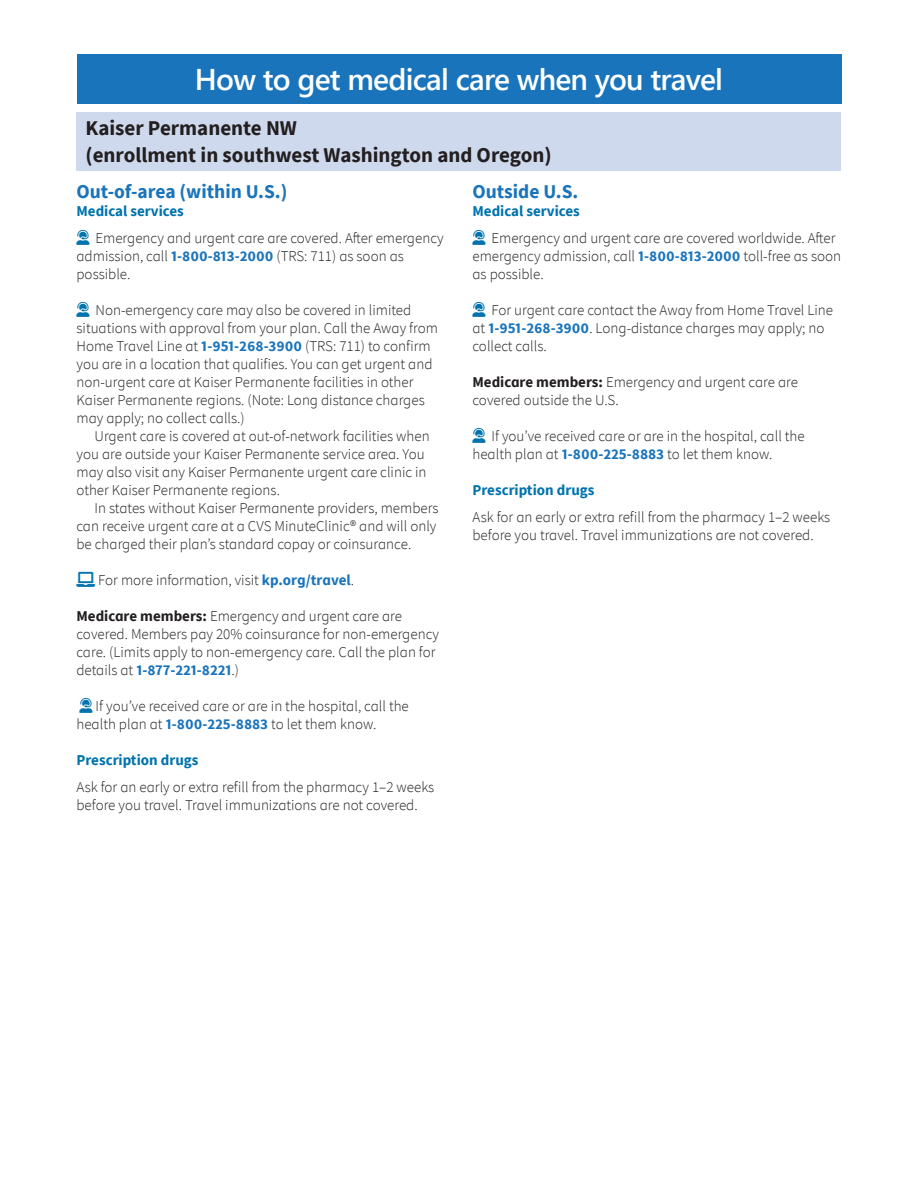
<style>
.page{position:relative;width:918px;height:1188px;background:#fff}
.page>*{position:absolute;margin:0;border:0;box-sizing:border-box;transform-origin:0 0}
.t1{font:600 30px "Segoe UI";letter-spacing:-.025em;color:#fff}
.Heading_2_Span{font:700 21px/27px "Source Sans Pro";color:#231f20}
.Heading_3{font:700 19.5px "Source Sans Pro";color:#1974bb}
.Body_text{font:300 15px/18px "Source Sans Pro";color:#231f20}
.Body_2{font:300 15px/18px "Source Sans Pro";color:#231f20}
.Heading_4__2-column{font:700 15px "Source Sans Pro";color:#0073ae}
.s1{color:#0073ae}
.s2{font-weight:700;color:#1974bb}
.s3{font-weight:700}
</style>
<div class="page">
<div style="left:76px;top:112px;width:766px;height:59px;background:#cfd9ed"></div>
<div style="left:77px;top:54px;width:765px;height:50px;background:#1974bb"></div>
<h1 class="t1" style="left:195px;top:51px;width:530px">How to get medical care when you travel</h1>
<p class="Heading_2_Span" style="left:86px;top:114px;width:468px">Kaiser Permanente NW<br>(enrollment in southwest Washington and Oregon)</p>
<p class="Heading_3" style="left:76px;top:178px;width:213px">Out-of-area (within U.S.)</p>
<p class="Heading_4__2-column" style="left:76px;top:201px;width:109px">Medical services</p>
<p class="Body_text" style="left:76px;top:229px;width:369px"><span class="s1">◆▲▲▼</span> Emergency and urgent care are covered. After emergency admission, call <span class="s2">1-800-813-2000</span> (TRS: 711) as soon as possible.</p>
<p class="Body_text" style="left:76px;top:301px;width:363px"><span class="s1">◆▲▲▼</span> Non-emergency care may also be covered in limited situations with approval from your plan. Call the Away from Home Travel Line at <span class="s2">1-951-268-3900</span> (TRS: 711) to confirm you are in a location that qualifies. You can get urgent and non-urgent care at Kaiser Permanente facilities in other Kaiser Permanente regions. (Note: Long distance charges may apply; no collect calls.)</p>
<p class="Body_2" style="left:76px;top:427px;width:355px;text-indent:18px">Urgent care is covered at out-of-network facilities when you are outside your Kaiser Permanente service area. You may also visit any Kaiser Permanente urgent care clinic in other Kaiser Permanente regions.</p>
<p class="Body_2" style="left:76px;top:499px;width:364px;text-indent:18px">In states without Kaiser Permanente providers, members can receive urgent care at a CVS MinuteClinic® and will only be charged their plan’s standard copay or coinsurance.</p>
<p class="Body_text" style="left:76px;top:571px;width:279px"><span class="s1">●▼□</span> For more information, visit <span class="s2">kp.org/travel</span>.</p>
<p class="Body_text" style="left:76px;top:607px;width:364px"><span class="s3">Medicare members:</span> Emergency and urgent care are covered. Members pay 20% coinsurance for non-emergency care. (Limits apply to non-emergency care. Call the plan for details at <span class="s2">1-877-221-8221</span>.)</p>
<p class="Body_text" style="left:76px;top:697px;width:334px"><span class="s1">◆▲▲▼</span> If you’ve received care or are in the hospital, call the health plan at <span class="s2">1-800-225-8883</span> to let them know.</p>
<p class="Heading_4__2-column" style="left:76px;top:750px;width:124px">Prescription drugs</p>
<p class="Body_text" style="left:76px;top:778px;width:359px">Ask for an early or extra refill from the pharmacy 1–2 weeks before you travel. Travel immunizations are not covered.</p>
<p class="Heading_3" style="left:472px;top:178px;width:107px">Outside U.S.</p>
<p class="Heading_4__2-column" style="left:472px;top:201px;width:109px">Medical services</p>
<p class="Body_text" style="left:472px;top:229px;width:370px"><span class="s1">◆▲▲▼</span> Emergency and urgent care are covered worldwide. After emergency admission, call <span class="s2">1-800-813-2000</span> toll-free as soon as possible.</p>
<p class="Body_text" style="left:472px;top:301px;width:362px"><span class="s1">◆▲▲▼</span> For urgent care contact the Away from Home Travel Line at <span class="s2">1-951-268-3900</span>. Long-distance charges may apply; no collect calls.</p>
<p class="Body_text" style="left:472px;top:373px;width:327px"><span class="s3">Medicare members:</span> Emergency and urgent care are covered outside the U.S.</p>
<p class="Body_text" style="left:472px;top:427px;width:334px"><span class="s1">◆▲▲▼</span> If you’ve received care or are in the hospital, call the health plan at <span class="s2">1-800-225-8883</span> to let them know.</p>
<p class="Heading_4__2-column" style="left:472px;top:480px;width:124px">Prescription drugs</p>
<p class="Body_text" style="left:472px;top:508px;width:359px">Ask for an early or extra refill from the pharmacy 1–2 weeks before you travel. Travel immunizations are not covered.</p>
</div>
